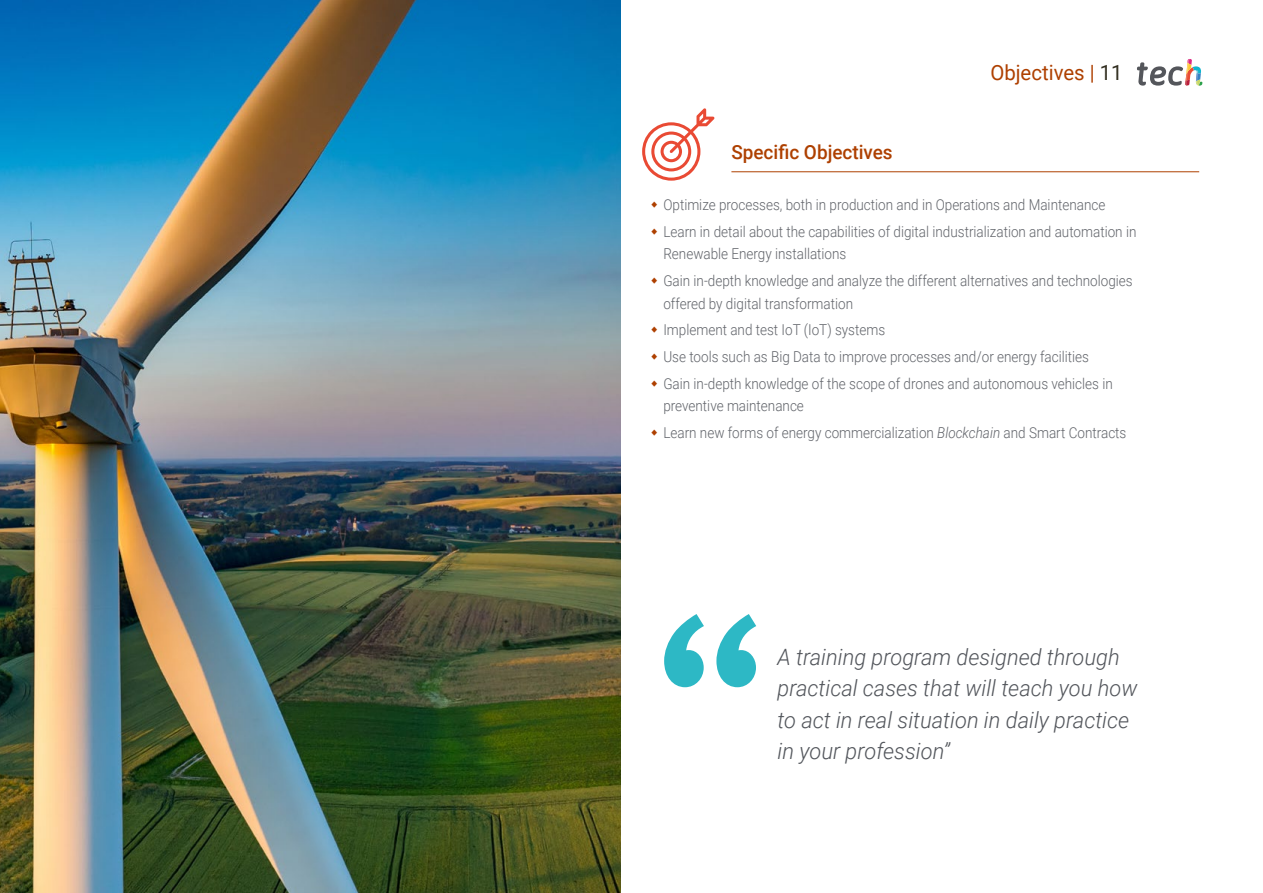
<style>
.page{position:relative;width:1263px;height:893px;background:#fff}
.page>*{position:absolute;margin:0;border:0;box-sizing:border-box;transform-origin:0 0}
.t1{font:italic 300 22.5px/31.5px "Roboto";color:#52555b}
.t2{font:21px "Roboto";color:#ae4000}
.t3{font:500 19.5px "Roboto";color:#ae4000}
.t4{font:300 15px/26.7px "Roboto";color:#61646a;scale:.9 1}
.s1{color:#312e20}
.s2{font-style:italic}
</style>
<div class="page">
<svg style="left:1137px;top:59px;width:65px;height:27px"></svg>
<hr style="left:731px;top:171px;width:468px;height:1px;background:#ae4000">
<svg style="left:642px;top:108px;width:72px;height:73px"></svg>
<img style="left:0;top:0;width:621px;height:893px">
<svg style="left:664px;top:614px;width:92px;height:73px"></svg>
<h3 class="t3" style="left:731px;top:139px;width:163px">Specific Objectives</h3>
<h2 class="t2" style="left:990px;top:57px;width:134px">Objectives | <span class="s1">11</span></h2>
<p class="t4" style="left:663px;top:191px;width:527px">Optimize processes, both in production and in Operations and Maintenance<br>Learn in detail about the capabilities of digital industrialization and automation in</p>
<p class="t4" style="left:663px;top:240px;width:523px">Renewable Energy installations<br>Gain in-depth knowledge and analyze the different alternatives and technologies</p>
<p class="t4" style="left:663px;top:289px;width:501px">offered by digital transformation<br>Implement and test IoT (IoT) systems<br>Use tools such as Big Data to improve processes and/or energy facilities Gain in-depth knowledge of the scope of drones and autonomous vehicles in</p>
<p class="t4" style="left:663px;top:392px;width:516px">preventive maintenance<br>Learn new forms of energy commercialization <span class="s2">Blockchain</span> and Smart Contracts</p>
<h1 class="t1" style="left:777px;top:640px;width:361px">A training program designed through practical cases that will teach you how to act in real situation in daily practice in your profession”</h1>
</div>
